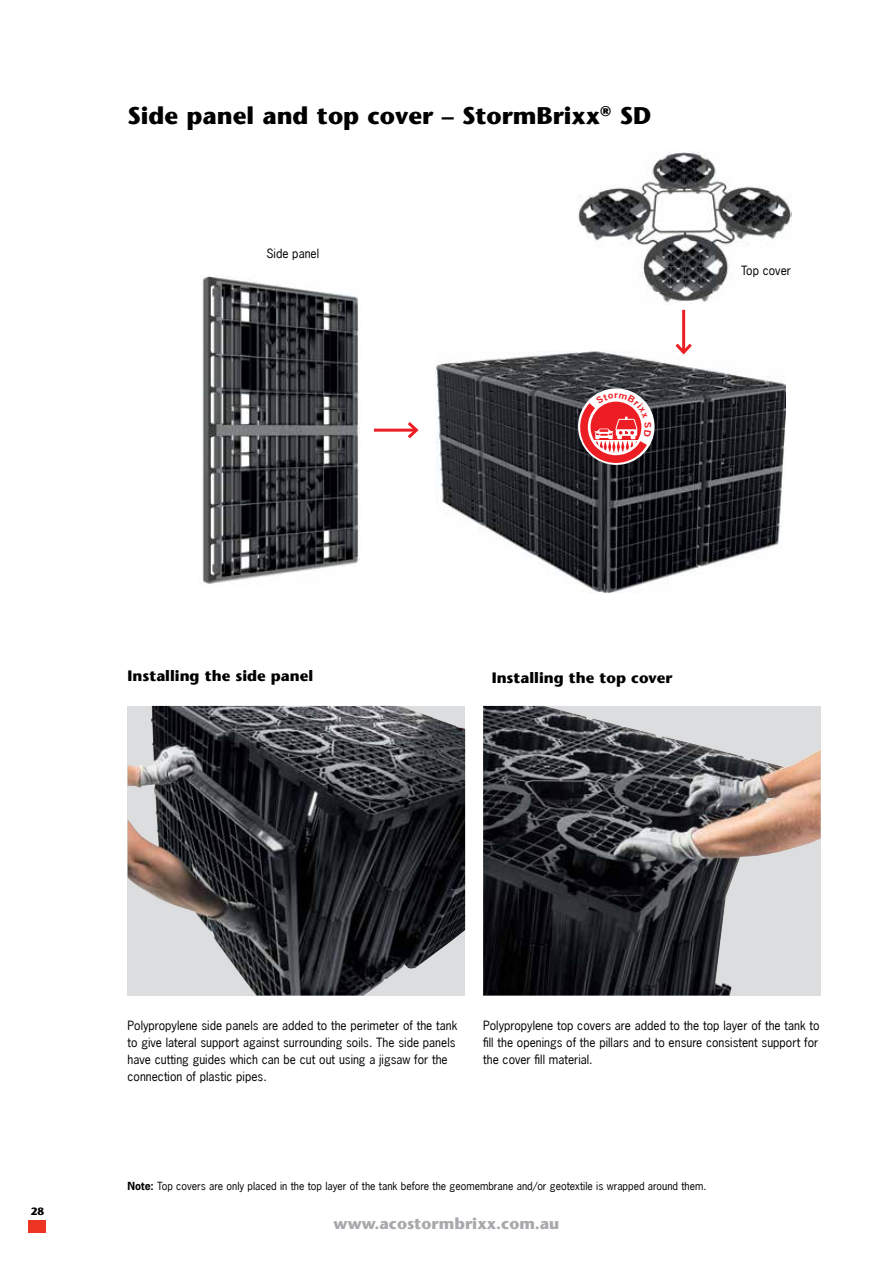
<style>
.page{position:relative;width:893px;height:1263px;background:#fff}
.page>*{position:absolute;margin:0;border:0;box-sizing:border-box;transform-origin:0 0}
.t1{font:700 24px "Stone Sans";color:#000}
.t2{font:700 15.75px "Stone Sans";color:#a7a9ac}
.t3{font:700 15px "Stone Sans";color:#000}
.t4{font:12px/17px "News Gothic";color:#000;text-align:justify}
.t5{font:10.5px "News Gothic";color:#000}
.t6{font:700 10.5px "Stone Sans";color:#000}
.s1{font-weight:700}
</style>
<div class="page">
<div style="left:28px;top:1220px;width:5px;height:13px;background:#ee3524"></div>
<div style="left:35px;top:1220px;width:5px;height:13px;background:#ee3524"></div>
<div style="left:41px;top:1220px;width:5px;height:13px;background:#ee3524"></div>
<img style="left:436px;top:351px;width:349px;height:242px">
<img style="left:578px;top:152px;width:213px;height:153px">
<img style="left:202px;top:276px;width:158px;height:310px">
<hr style="left:682px;top:310px;width:3px;height:42px;background:#ed1d24">
<svg style="left:672px;top:340px;width:23px;height:17px"></svg>
<hr style="left:374px;top:429px;width:42px;height:3px;background:#ed1d24">
<svg style="left:405px;top:422px;width:14px;height:17px"></svg>
<svg style="left:578px;top:388px;width:77px;height:77px"></svg>
<img style="left:483px;top:706px;width:338px;height:289px">
<img style="left:128px;top:706px;width:337px;height:289px">
<svg style="left:580px;top:393px;width:71px;height:70px"></svg>
<h1 class="t1" style="left:128px;top:102px;width:525px">Side panel and top cover – StormBrixx<sup>®</sup> SD</h1>
<p class="t4" style="left:266px;top:245px;width:54px">Side panel</p>
<p class="t4" style="left:741px;top:261px;width:51px">Top cover</p>
<p class="t3" style="left:128px;top:667px;width:187px">Installing the side panel</p>
<p class="t3" style="left:492px;top:668px;width:182px">Installing the top cover</p>
<p class="t6" style="left:31px;top:1205px;width:15px">28</p>
<p class="t4" style="left:128px;top:1017px;width:331px;text-align:left">Polypropylene side panels are added to the perimeter of the tank to give lateral support against surrounding soils. The side panels have cutting guides which can be cut out using a jigsaw for the connection of plastic pipes.</p>
<p class="t4" style="left:483px;top:1017px;width:338px">Polypropylene top covers are added to the top layer of the tank to fill the openings of the pillars and to ensure consistent support for the cover fill material.</p>
<p class="t5" style="left:128px;top:1180px;width:580px"><span class="s1">Note:</span> Top covers are only placed in the top layer of the tank before the geomembrane and/or geotextile is wrapped around them.</p>
<h2 class="t2" style="left:334px;top:1214px;width:227px">www.acostormbrixx.com.au</h2>
</div>
